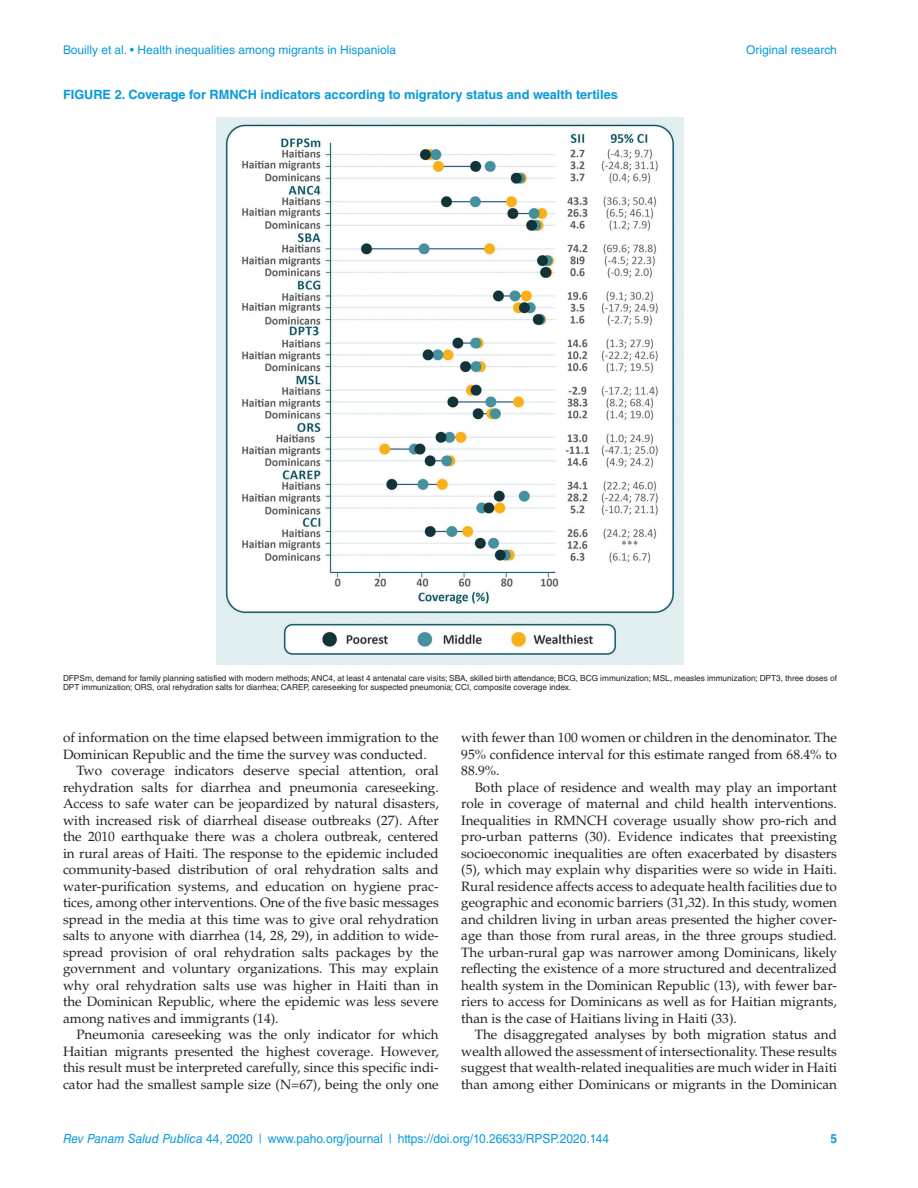
<style>
.page{position:relative;width:918px;height:1188px;background:#fff}
.page>*{position:absolute;margin:0;border:0;box-sizing:border-box;transform-origin:0 0}
.t1{font:13.5px/16.5px "Palatino LT Std";color:#231f20;text-align:justify}
.t2{font:700 12.75px "Helvetica LT Std";color:#089ad9}
.t3{font:12.6px "Helvetica LT Std";color:#089ad9;scale:.95 1}
.t4{font:700 12.6px "Helvetica LT Std";color:#089ad9;scale:.95 1}
.t5{font:12px "Helvetica LT Std";color:#089ad9}
.t6{font:8.25px/9px "Helvetica LT Std";color:#231f20}
.s1{font-style:italic}
</style>
<div class="page">
<img style="left:216px;top:117px;width:468px;height:547px">
<p class="t5" style="left:63px;top:43px;width:335px">Bouilly et al. • Health inequalities among migrants in Hispaniola</p>
<p class="t5" style="left:746px;top:43px;width:92px">Original research</p>
<p class="t2" style="left:63px;top:87px;width:556px">FIGURE 2. Coverage for RMNCH indicators according to migratory status and wealth tertiles</p>
<p class="t6" style="left:63px;top:673px;width:776px">DFPSm, demand for family planning satisfied with modern methods; ANC4, at least 4 antenatal care visits; SBA, skilled birth attendance; BCG, BCG immunization; MSL, measles immunization; DPT3, three doses of<br>DPT immunization; ORS, oral rehydration salts for diarrhea; CAREP, careseeking for suspected pneumonia; CCI, composite coverage index.</p>
<p class="t1" style="left:63px;top:730px;width:377px">of information on the time elapsed between immigration to the</p>
<p class="t1" style="left:63px;top:746px;width:365px">Dominican Republic and the time the survey was conducted.</p>
<p class="t1" style="left:76px;top:763px;width:364px">Two coverage indicators deserve special attention, oral</p>
<p class="t1" style="left:63px;top:779px;width:377px">rehydration salts for diarrhea and pneumonia careseeking.</p>
<p class="t1" style="left:63px;top:796px;width:377px">Access to safe water can be jeopardized by natural disasters,</p>
<p class="t1" style="left:63px;top:812px;width:377px">with increased risk of diarrheal disease outbreaks (27). After</p>
<p class="t1" style="left:63px;top:829px;width:377px">the 2010 earthquake there was a cholera outbreak, centered</p>
<p class="t1" style="left:63px;top:845px;width:377px">in rural areas of Haiti. The response to the epidemic included</p>
<p class="t1" style="left:63px;top:862px;width:377px">community-based distribution of oral rehydration salts and</p>
<p class="t1" style="left:63px;top:878px;width:377px">water-purification systems, and education on hygiene prac-</p>
<p class="t1" style="left:63px;top:895px;width:377px">tices, among other interventions. One of the five basic messages</p>
<p class="t1" style="left:63px;top:911px;width:377px">spread in the media at this time was to give oral rehydration</p>
<p class="t1" style="left:63px;top:928px;width:377px">salts to anyone with diarrhea (14, 28, 29), in addition to wide-</p>
<p class="t1" style="left:63px;top:944px;width:377px">spread provision of oral rehydration salts packages by the</p>
<p class="t1" style="left:63px;top:961px;width:377px">government and voluntary organizations. This may explain</p>
<p class="t1" style="left:63px;top:977px;width:377px">why oral rehydration salts use was higher in Haiti than in</p>
<p class="t1" style="left:63px;top:994px;width:377px">the Dominican Republic, where the epidemic was less severe</p>
<p class="t1" style="left:63px;top:1010px;width:217px">among natives and immigrants (14).</p>
<p class="t1" style="left:76px;top:1027px;width:364px">Pneumonia careseeking was the only indicator for which</p>
<p class="t1" style="left:63px;top:1043px;width:377px">Haitian migrants presented the highest coverage. However,</p>
<p class="t1" style="left:63px;top:1060px;width:377px">this result must be interpreted carefully, since this specific indi-</p>
<p class="t1" style="left:63px;top:1076px;width:377px">cator had the smallest sample size (N=67), being the only one</p>
<p class="t1" style="left:461px;top:730px;width:377px">with fewer than 100 women or children in the denominator. The 95% confidence interval for this estimate ranged from 68.4% to 88.9%.</p>
<p class="t1" style="left:461px;top:779px;width:377px;text-indent:14px">Both place of residence and wealth may play an important role in coverage of maternal and child health interventions.<br>Inequalities in RMNCH coverage usually show pro-rich and pro-urban patterns (30). Evidence indicates that preexisting socioeconomic inequalities are often exacerbated by disasters (5), which may explain why disparities were so wide in Haiti.<br>Rural residence affects access to adequate health facilities due to geographic and economic barriers (31,32). In this study, women and children living in urban areas presented the higher cover&shy;age than those from rural areas, in the three groups studied.<br>The urban-rural gap was narrower among Dominicans, likely reflecting the existence of a more structured and decentralized health system in the Dominican Republic (13), with fewer bar&shy;riers to access for Dominicans as well as for Haitian migrants, than is the case of Haitians living in Haiti (33).</p>
<p class="t1" style="left:461px;top:1027px;width:377px;text-indent:14px">The disaggregated analyses by both migration status and wealth allowed the assessment of intersectionality. These results suggest that wealth-related inequalities are much wider in Haiti than among either Dominicans or migrants in the Dominican</p>
<p class="t3" style="left:63px;top:1131px;width:576px"><span class="s1">Rev Panam Salud Publica</span> 44, 2020 | www.paho.org/journal | https://doi.org/10.26633/RPSP.2020.144</p>
<p class="t4" style="left:830px;top:1131px;width:9px">5</p>
</div>
